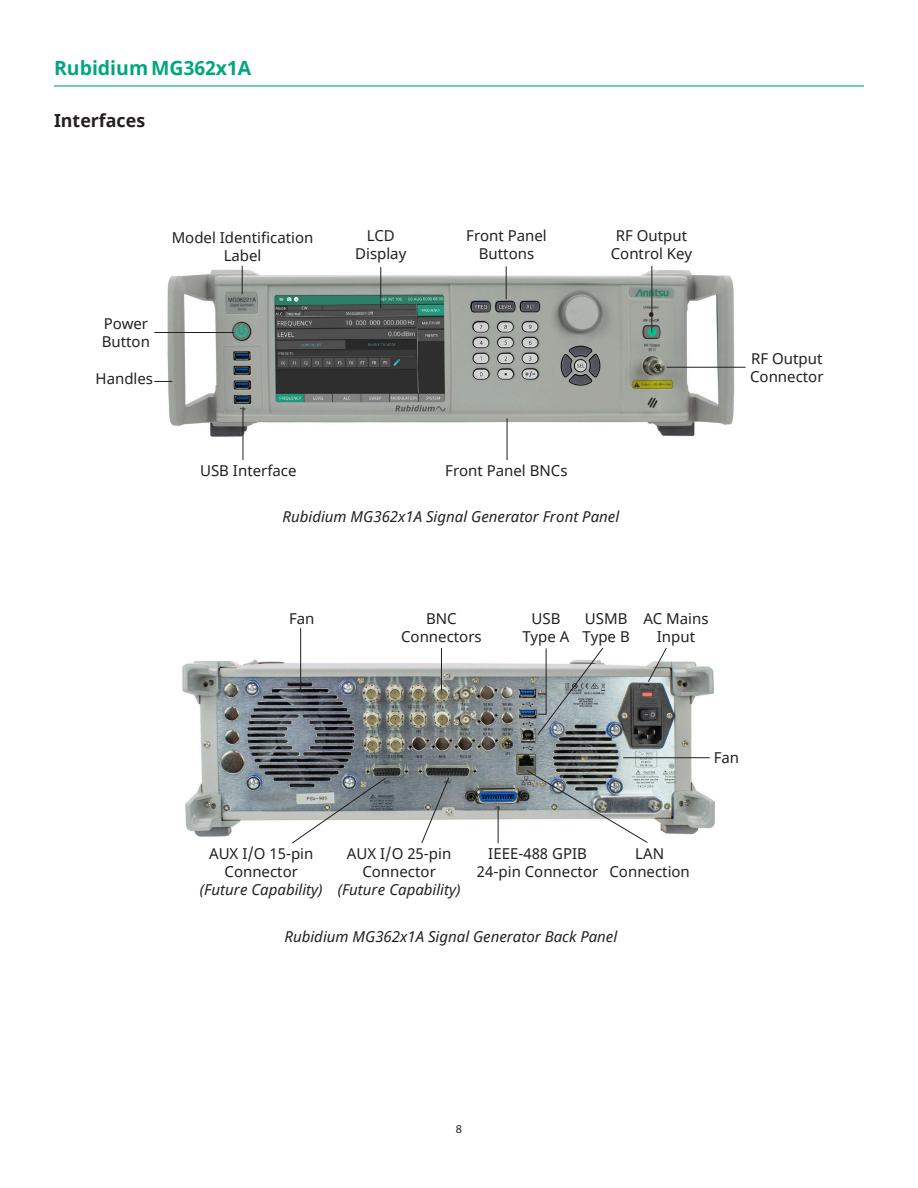
<style>
.page{position:relative;width:918px;height:1188px;background:#fff}
.page>*{position:absolute;margin:0;border:0;box-sizing:border-box;transform-origin:0 0}
.t1{font:700 19.5px "Noto Sans";color:#00a77e}
.t2{font:700 18px "Noto Sans";color:#231f20}
.t3{font:15px/18px "Noto Sans";color:#231f20;text-align:center}
.Caption{font:italic 15px "Noto Sans";color:#231f20}
.t4{font:12px "Myriad Pro";color:#231f20}
</style>
<div class="page">
<hr style="left:54px;top:85px;width:810px;height:2px;background:#00a77e">
<img style="left:165px;top:265px;width:580px;height:195px">
<img style="left:182px;top:628px;width:533px;height:216px">
<hr style="left:441px;top:648px;width:1px;height:43px;background:#231f20">
<hr style="left:380px;top:267px;width:1px;height:41px;background:#231f20">
<hr style="left:300px;top:628px;width:1px;height:63px;background:#231f20">
<svg style="left:242px;top:266px;width:1px;height:28px"></svg>
<hr style="left:506px;top:266px;width:1px;height:33px;background:#231f20">
<hr style="left:651px;top:266px;width:1px;height:67px;background:#231f20">
<svg style="left:537px;top:647px;width:67px;height:89px"></svg>
<svg style="left:647px;top:647px;width:20px;height:36px"></svg>
<img style="left:526px;top:770px;width:122px;height:74px">
<svg style="left:291px;top:777px;width:96px;height:67px"></svg>
<hr style="left:623px;top:757px;width:87px;height:1px;background:#231f20">
<hr style="left:667px;top:367px;width:79px;height:1px;background:#231f20">
<hr style="left:154px;top:332px;width:80px;height:1px;background:#231f20">
<svg style="left:154px;top:381px;width:18px;height:1px"></svg>
<hr style="left:498px;top:806px;width:1px;height:37px;background:#231f20">
<hr style="left:507px;top:418px;width:1px;height:42px;background:#231f20">
<hr style="left:243px;top:408px;width:1px;height:52px;background:#231f20">
<svg style="left:421px;top:777px;width:29px;height:67px"></svg>
<p class="t1" style="left:54px;top:54px;width:199px">RubidiumMG362x1A</p>
<p class="t2" style="left:54px;top:108px;width:93px">Interfaces</p>
<p class="t3" style="left:172px;top:229px;width:143px">Model Identification<br>Label</p>
<p class="t3" style="left:104px;top:315px;width:46px">Power</p>
<p class="t3" style="left:102px;top:333px;width:50px">Button</p>
<p class="t3" style="left:96px;top:370px;width:59px">Handles</p>
<p class="t3" style="left:367px;top:227px;width:30px">LCD</p>
<p class="t3" style="left:355px;top:245px;width:53px">Display</p>
<p class="t3" style="left:466px;top:227px;width:82px">Front Panel</p>
<p class="t3" style="left:479px;top:245px;width:57px">Buttons</p>
<p class="t3" style="left:611px;top:227px;width:83px">RF Output<br>Control Key</p>
<p class="t3" style="left:200px;top:462px;width:98px">USB Interface</p>
<p class="t3" style="left:445px;top:462px;width:124px">Front Panel BNCs</p>
<p class="Caption" style="left:283px;top:506px;width:338px">Rubidium MG362x1A Signal Generator Front Panel</p>
<p class="t3" style="left:289px;top:610px;width:27px">Fan</p>
<p class="t3" style="left:426px;top:610px;width:32px">BNC</p>
<p class="t3" style="left:401px;top:628px;width:82px">Connectors</p>
<p class="t3" style="left:531px;top:610px;width:30px">USB</p>
<p class="t3" style="left:522px;top:628px;width:49px">Type A</p>
<p class="t3" style="left:585px;top:610px;width:44px">USMB</p>
<p class="t3" style="left:583px;top:628px;width:49px">Type B</p>
<p class="t3" style="left:643px;top:610px;width:67px">AC Mains</p>
<p class="t3" style="left:657px;top:628px;width:40px">Input</p>
<p class="t3" style="left:750px;top:350px;width:75px;text-align:left">RF Output<br>Connector</p>
<p class="t3" style="left:714px;top:749px;width:27px">Fan</p>
<p class="t3" style="left:209px;top:845px;width:106px">AUX I/O 15-pin</p>
<p class="t3" style="left:225px;top:863px;width:75px">Connector</p>
<p class="Caption" style="left:200px;top:879px;width:124px">(Future Capability)</p>
<p class="t3" style="left:347px;top:845px;width:106px">AUX I/O 25-pin</p>
<p class="t3" style="left:362px;top:863px;width:75px">Connector</p>
<p class="Caption" style="left:338px;top:879px;width:124px">(Future Capability)</p>
<p class="t3" style="left:488px;top:845px;width:100px">IEEE-488 GPIB</p>
<p class="t3" style="left:477px;top:863px;width:123px">24-pin Connector</p>
<p class="t3" style="left:635px;top:845px;width:30px">LAN</p>
<p class="t3" style="left:610px;top:863px;width:82px">Connection</p>
<p class="Caption" style="left:284px;top:926px;width:334px">Rubidium MG362x1A Signal Generator Back Panel</p>
<p class="t4" style="left:456px;top:1122px;width:8px">8</p>
</div>
